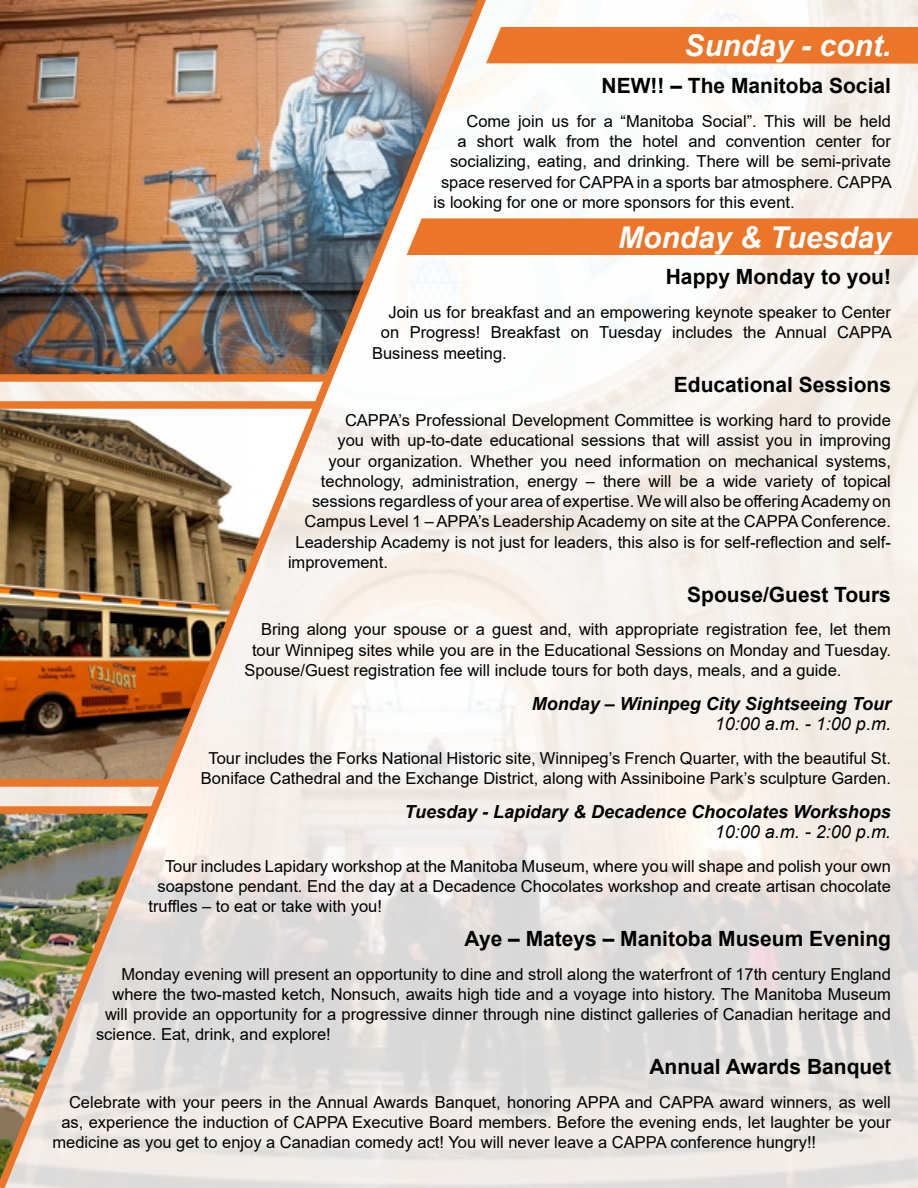
<style>
.page{position:relative;width:918px;height:1188px;background:#fff}
.page>*{position:absolute;margin:0;border:0;box-sizing:border-box;transform-origin:0 0}
.t1{font:italic 700 30px "Arial";color:#fff}
.t2{font:700 21px "Arial";color:#000101}
.t3{font:italic 700 18px "Arial";color:#000}
.t4{font:italic 18px "Arial";color:#000101}
.t5{font:16.5px "Arial";color:#000101}
.t6{font:16.5px/20.2px "Arial";color:#000;text-align:center}
</style>
<div class="page">
<svg style="left:496px;top:0;width:422px;height:1188px;fill:#f5efea"></svg>
<img style="left:0;top:0;width:496px;height:1188px">
<div style="left:0;top:374px;width:328px;height:8px;background:#eb7529"></div>
<div style="left:0;top:401px;width:317px;height:8px;background:#eb7529"></div>
<div style="left:0;top:779px;width:165px;height:8px;background:#eb7529"></div>
<div style="left:0;top:806px;width:153px;height:8px;background:#eb7529"></div>
<div style="left:486px;top:27px;width:432px;height:37px;background:#eb7529"></div>
<div style="left:407px;top:218px;width:511px;height:37px;background:#eb7529"></div>
<h1 class="t1" style="left:684px;top:26px;width:208px">Sunday - cont.</h1>
<p class="t2" style="left:602px;top:71px;width:291px">NEW!! – The Manitoba Social</p>
<p class="t5" style="left:466px;top:110px;width:426px">Come join us for a “Manitoba Social”. This will be held</p>
<p class="t5" style="left:458px;top:130px;width:435px">a short walk from the hotel and convention center for</p>
<p class="t5" style="left:450px;top:150px;width:442px">socializing, eating, and drinking. There will be semi-private</p>
<p class="t5" style="left:441px;top:170px;width:452px">space reserved for CAPPA in a sports bar atmosphere. CAPPA</p>
<p class="t5" style="left:434px;top:191px;width:363px">is looking for one or more sponsors for this event.</p>
<h1 class="t1" style="left:618px;top:217px;width:274px">Monday &amp; Tuesday</h1>
<p class="t2" style="left:666px;top:262px;width:227px">Happy Monday to you!</p>
<p class="t5" style="left:388px;top:301px;width:504px">Join us for breakfast and an empowering keynote speaker to Center</p>
<p class="t5" style="left:381px;top:321px;width:512px">on Progress! Breakfast on Tuesday includes the Annual CAPPA</p>
<p class="t5" style="left:372px;top:341px;width:136px">Business meeting.</p>
<p class="t2" style="left:674px;top:370px;width:219px">Educational Sessions</p>
<p class="t5" style="left:345px;top:409px;width:547px">CAPPA’s Professional Development Committee is working hard to provide</p>
<p class="t5" style="left:337px;top:429px;width:555px">you with up-to-date educational sessions that will assist you in improving</p>
<p class="t5" style="left:328px;top:449px;width:564px">your organization. Whether you need information on mechanical systems,</p>
<p class="t5" style="left:321px;top:470px;width:571px">technology, administration, energy – there will be a wide variety of topical</p>
<p class="t5" style="left:312px;top:490px;width:580px">sessions regardless of your area of expertise. We will also be offering Academy on</p>
<p class="t5" style="left:304px;top:510px;width:588px">Campus Level 1 – APPA’s Leadership Academy on site at the CAPPA Conference.</p>
<p class="t5" style="left:296px;top:530px;width:597px">Leadership Academy is not just for leaders, this also is for self-reflection and self-</p>
<p class="t5" style="left:288px;top:551px;width:101px">improvement.</p>
<p class="t2" style="left:687px;top:579px;width:205px">Spouse/Guest Tours</p>
<p class="t5" style="left:261px;top:618px;width:632px">Bring along your spouse or a guest and, with appropriate registration fee, let them</p>
<p class="t5" style="left:252px;top:638px;width:640px">tour Winnipeg sites while you are in the Educational Sessions on Monday and Tuesday.</p>
<p class="t5" style="left:244px;top:659px;width:599px">Spouse/Guest registration fee will include tours for both days, meals, and a guide.</p>
<p class="t3" style="left:532px;top:691px;width:361px">Monday – Wininpeg City Sightseeing Tour</p>
<p class="t4" style="left:715px;top:712px;width:178px">10:00 a.m. - 1:00 p.m.</p>
<p class="t6" style="left:201px;top:748px;width:691px">Tour includes the Forks National Historic site, Winnipeg’s French Quarter, with the beautiful St.<br>Boniface Cathedral and the Exchange District, along with Assiniboine Park’s sculpture Garden.</p>
<p class="t3" style="left:405px;top:799px;width:488px">Tuesday - Lapidary &amp; Decadence Chocolates Workshops</p>
<p class="t4" style="left:715px;top:820px;width:178px">10:00 a.m. - 2:00 p.m.</p>
<p class="t6" style="left:165px;top:856px;width:727px">Tour includes Lapidary workshop at the Manitoba Museum, where you will shape and polish your own</p>
<p class="t6" style="left:157px;top:876px;width:735px">soapstone pendant. End the day at a Decadence Chocolates workshop and create artisan chocolate</p>
<p class="t6" style="left:148px;top:896px;width:235px">truffles – to eat or take with you!</p>
<p class="t2" style="left:465px;top:924px;width:428px">Aye – Mateys – Manitoba Museum Evening</p>
<p class="t5" style="left:122px;top:962px;width:771px">Monday evening will present an opportunity to dine and stroll along the waterfront of 17th century England</p>
<p class="t5" style="left:113px;top:983px;width:780px">where the two-masted ketch, Nonsuch, awaits high tide and a voyage into history. The Manitoba Museum</p>
<p class="t5" style="left:105px;top:1003px;width:787px">will provide an opportunity for a progressive dinner through nine distinct galleries of Canadian heritage and</p>
<p class="t5" style="left:96px;top:1023px;width:236px">science. Eat, drink, and explore!</p>
<p class="t2" style="left:649px;top:1052px;width:243px">Annual Awards Banquet</p>
<p class="t5" style="left:69px;top:1091px;width:823px">Celebrate with your peers in the Annual Awards Banquet, honoring APPA and CAPPA award winners, as well</p>
<p class="t5" style="left:61px;top:1111px;width:831px">as, experience the induction of CAPPA Executive Board members. Before the evening ends, let laughter be your</p>
<p class="t5" style="left:52px;top:1131px;width:765px">medicine as you get to enjoy a Canadian comedy act! You will never leave a CAPPA conference hungry!!</p>
</div>
